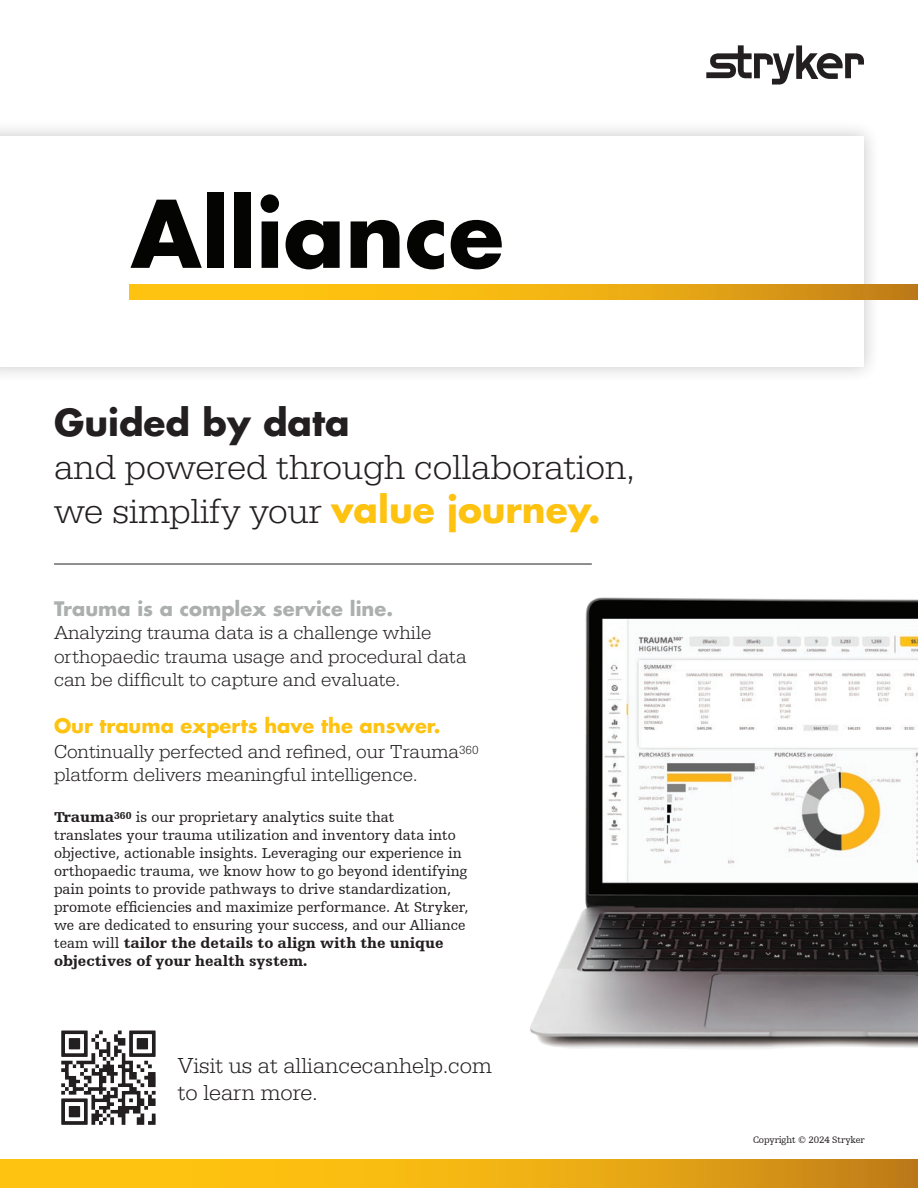
<style>
.page{position:relative;width:918px;height:1188px;background:#fff}
.page>*{position:absolute;margin:0;border:0;box-sizing:border-box;transform-origin:0 0}
.main_text{font:300 36px/43.2px "URW Egyptienne TOT";color:#231f20}
.t1{font:300 22.5px/27px "URW Egyptienne TOT";color:#231f20}
.t2{font:300 19.5px "URW Egyptienne TOT";color:#231f20}
.t3{font:700 19.5px "Futura For Stryker";color:#fec210}
.t4{font:700 19.5px "Futura For Stryker";color:#abafae}
.t5{font:15px/18px "Humanist Slabserif 712 BT";color:#231f20}
.bullet_text{font:9.75px "Humanist Slabserif 712 BT";letter-spacing:-.015em;color:#231f20}
.s1{font-family:"Futura For Stryker";font-weight:700}
.s2{font-family:"Futura For Stryker";font-weight:700;color:#fec210}
.s3{font-weight:900}
</style>
<div class="page">
<div style="left:0;top:120px;width:881px;height:264px;background:#231f20;opacity:.25"></div>
<div style="left:0;top:136px;width:864px;height:231px;background:#fff"></div>
<svg style="left:130px;top:200px;width:72px;height:68px"></svg>
<div style="left:207px;top:193px;width:16px;height:75px;background:#040503"></div>
<div style="left:234px;top:193px;width:17px;height:75px;background:#040503"></div>
<svg style="left:261px;top:194px;width:18px;height:74px"></svg>
<svg style="left:286px;top:220px;width:54px;height:49px"></svg>
<svg style="left:351px;top:220px;width:49px;height:48px"></svg>
<svg style="left:407px;top:220px;width:37px;height:49px"></svg>
<svg style="left:451px;top:220px;width:51px;height:49px"></svg>
<svg style="left:130px;top:285px;width:788px;height:15px;background:#ecae13"></svg>
<svg style="left:706px;top:45px;width:158px;height:40px"></svg>
<hr style="left:54px;top:564px;width:538px;height:1px;background:#231f20">
<img style="left:530px;top:597px;width:388px;height:452px">
<svg style="left:0;top:1159px;width:918px;height:29px;background:#ecae13"></svg>
<svg style="left:61px;top:1031px;width:95px;height:94px"></svg>
<p class="main_text" style="left:54px;top:403px;width:582px"><span class="s1">Guided by data<br></span>and powered through collaboration, we simplify your <span class="s2">value journey.</span></p>
<p class="t4" style="left:54px;top:596px;width:341px">Trauma is a complex service line.</p>
<p class="t2" style="left:54px;top:622px;width:379px">Analyzing trauma data is a challenge while</p>
<p class="t2" style="left:54px;top:645px;width:414px">orthopaedic trauma usage and procedural data</p>
<p class="t2" style="left:54px;top:668px;width:348px">can be difficult to capture and evaluate.</p>
<p class="t3" style="left:54px;top:713px;width:388px">Our trauma experts have the answer.</p>
<p class="t2" style="left:54px;top:740px;width:426px">Continually perfected and refined, our Trauma<sup>360</sup></p>
<p class="t2" style="left:54px;top:764px;width:365px">platform delivers meaningful intelligence.</p>
<p class="t5" style="left:54px;top:808px;width:416px"><span class="s3">Trauma</span><sup>360</sup> is our proprietary analytics suite that<br>translates your trauma utilization and inventory data into objective, actionable insights. Leveraging our experience in orthopaedic trauma, we know how to go beyond identifying pain points to provide pathways to drive standardization, promote efficiencies and maximize performance. At Stryker, we are dedicated to ensuring your success, and our Alliance team will <span class="s3">tailor the details to align with the unique objectives of your health system.</span></p>
<p class="t1" style="left:178px;top:1052px;width:315px">Visit us at alliancecanhelp.com to learn more.</p>
<p class="bullet_text" style="left:753px;top:1134px;width:113px">Copyright © 2024 Stryker</p>
</div>
